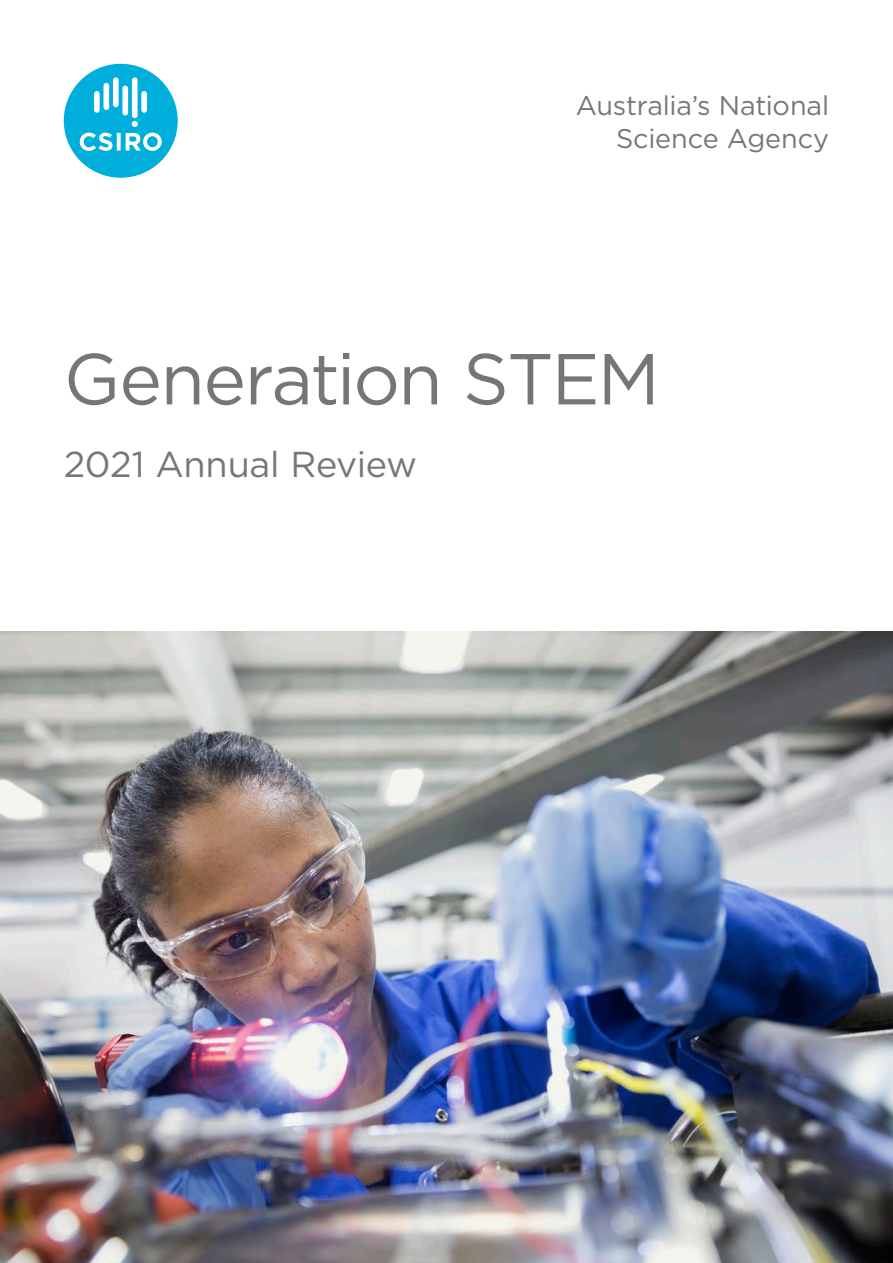
<style>
.page{position:relative;width:893px;height:1263px;background:#fff}
.page>*{position:absolute;margin:0;border:0;box-sizing:border-box;transform-origin:0 0}
.t1{font:72px "Gotham";letter-spacing:-.025em;color:#757679}
.t2{font:36px "Gotham";letter-spacing:-.01em;color:#757679}
.t3{font:27px/32.4px "Gotham";letter-spacing:-.005em;color:#757679;text-align:right}
</style>
<div class="page">
<img style="left:0;top:631px;width:893px;height:632px">
<div style="left:64px;top:64px;width:114px;height:114px;background:#00aedc;border-radius:50%"></div>
<svg style="left:80px;top:133px;width:82px;height:18px"></svg>
<svg style="left:132px;top:121px;width:6px;height:6px"></svg>
<div style="left:122px;top:86px;width:6px;height:29px;background:#fff;border-radius:3px"></div>
<div style="left:103px;top:83px;width:6px;height:27px;background:#fff;border-radius:3px"></div>
<div style="left:141px;top:91px;width:6px;height:22px;background:#fff;border-radius:3px"></div>
<div style="left:94px;top:91px;width:6px;height:22px;background:#fff;border-radius:3px"></div>
<div style="left:132px;top:77px;width:6px;height:41px;background:#fff;border-radius:3px"></div>
<div style="left:113px;top:77px;width:6px;height:30px;background:#fff;border-radius:3px"></div>
<p class="t3" style="left:576px;top:89px;width:255px">Australia’s National<br>Science Agency</p>
<p class="t1" style="left:64px;top:333px;width:598px">Generation STEM</p>
<p class="t2" style="left:64px;top:441px;width:355px">2021 Annual Review</p>
</div>
